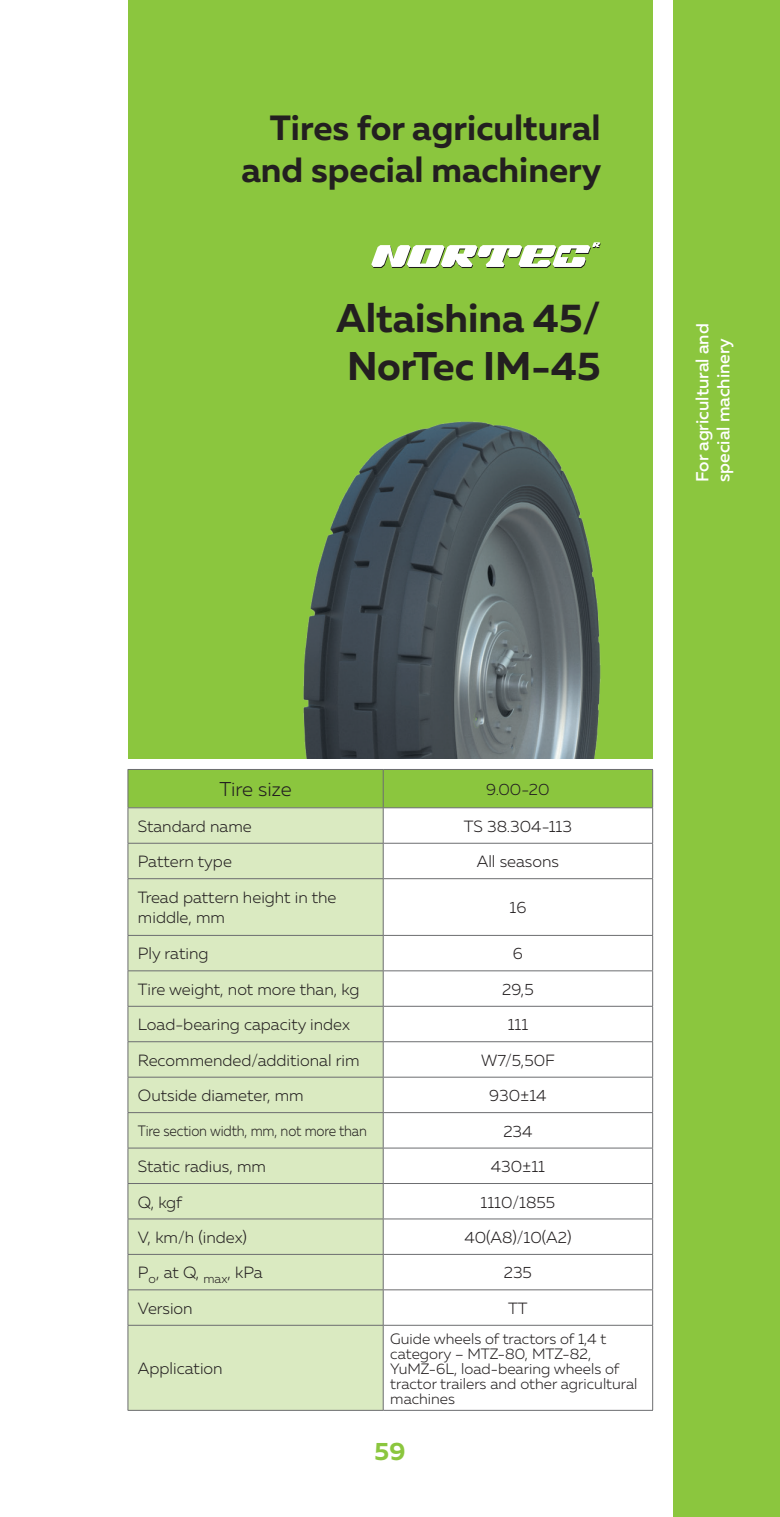
<style>
.page{position:relative;width:780px;height:1517px;background:#fff}
.page>*{position:absolute;margin:0;border:0;box-sizing:border-box;transform-origin:0 0}
.название{font:700 40px "Muller";color:#231f20}
.t1{font:700 35px/42px "Muller";color:#231f20;text-align:right}
.t2{font:700 25px "Muller";color:#8bc63e}
.таблица{font:300 20px "Muller";letter-spacing:-.005em;color:#231f20}
.t3{font:500 17.5px/21px "Muller";color:#fff}
.таблица-2{font:300 16.25px/20px "Muller";color:#231f20}
.таблица-3{font:300 15px/15px "Muller";color:#231f20}
.таблица-4{font:300 15px "Muller";color:#231f20;scale:.9 1}
</style>
<div class="page">
<div style="left:673px;top:0;width:107px;height:1517px;background:#8bc63e"></div>
<div style="left:128px;top:0;width:524px;height:758px;background:#8bc63e"></div>
<svg style="left:371px;top:242px;width:229px;height:26px"></svg>
<div style="left:128px;top:770px;width:524px;height:37px;background:#8bc63e"></div>
<div style="left:128px;top:808px;width:255px;height:601px;background:#daeac1"></div>
<hr style="left:128px;top:769px;width:255px;height:1px;background:#6c6d70">
<hr style="left:127px;top:770px;width:1px;height:37px;background:#6c6d70">
<hr style="left:383px;top:769px;width:270px;height:1px;background:#6c6d70">
<hr style="left:383px;top:770px;width:1px;height:37px;background:#6c6d70">
<hr style="left:652px;top:770px;width:1px;height:37px;background:#6c6d70">
<hr style="left:128px;top:807px;width:255px;height:1px;background:#6c6d70">
<hr style="left:127px;top:808px;width:1px;height:35px;background:#6c6d70">
<hr style="left:383px;top:807px;width:270px;height:1px;background:#6c6d70">
<hr style="left:383px;top:808px;width:1px;height:35px;background:#6c6d70">
<hr style="left:652px;top:808px;width:1px;height:35px;background:#6c6d70">
<hr style="left:128px;top:843px;width:255px;height:1px;background:#6c6d70">
<hr style="left:127px;top:843px;width:1px;height:35px;background:#6c6d70">
<hr style="left:383px;top:843px;width:270px;height:1px;background:#6c6d70">
<hr style="left:383px;top:843px;width:1px;height:35px;background:#6c6d70">
<hr style="left:652px;top:843px;width:1px;height:35px;background:#6c6d70">
<hr style="left:128px;top:878px;width:255px;height:1px;background:#6c6d70">
<hr style="left:127px;top:879px;width:1px;height:56px;background:#6c6d70">
<hr style="left:383px;top:878px;width:270px;height:1px;background:#6c6d70">
<hr style="left:383px;top:879px;width:1px;height:56px;background:#6c6d70">
<hr style="left:652px;top:879px;width:1px;height:56px;background:#6c6d70">
<hr style="left:128px;top:935px;width:255px;height:1px;background:#6c6d70">
<hr style="left:127px;top:935px;width:1px;height:35px;background:#6c6d70">
<hr style="left:383px;top:935px;width:270px;height:1px;background:#6c6d70">
<hr style="left:383px;top:935px;width:1px;height:35px;background:#6c6d70">
<hr style="left:652px;top:935px;width:1px;height:35px;background:#6c6d70">
<hr style="left:128px;top:970px;width:255px;height:1px;background:#6c6d70">
<hr style="left:127px;top:971px;width:1px;height:35px;background:#6c6d70">
<hr style="left:383px;top:970px;width:270px;height:1px;background:#6c6d70">
<hr style="left:383px;top:971px;width:1px;height:35px;background:#6c6d70">
<hr style="left:652px;top:971px;width:1px;height:35px;background:#6c6d70">
<hr style="left:128px;top:1006px;width:255px;height:1px;background:#6c6d70">
<hr style="left:127px;top:1006px;width:1px;height:35px;background:#6c6d70">
<hr style="left:383px;top:1006px;width:270px;height:1px;background:#6c6d70">
<hr style="left:383px;top:1006px;width:1px;height:35px;background:#6c6d70">
<hr style="left:652px;top:1006px;width:1px;height:35px;background:#6c6d70">
<hr style="left:128px;top:1041px;width:255px;height:1px;background:#6c6d70">
<hr style="left:127px;top:1042px;width:1px;height:35px;background:#6c6d70">
<hr style="left:383px;top:1041px;width:270px;height:1px;background:#6c6d70">
<hr style="left:383px;top:1042px;width:1px;height:35px;background:#6c6d70">
<hr style="left:652px;top:1042px;width:1px;height:35px;background:#6c6d70">
<hr style="left:128px;top:1076px;width:255px;height:1px;background:#6c6d70">
<hr style="left:127px;top:1077px;width:1px;height:35px;background:#6c6d70">
<hr style="left:383px;top:1076px;width:270px;height:1px;background:#6c6d70">
<hr style="left:383px;top:1077px;width:1px;height:35px;background:#6c6d70">
<hr style="left:652px;top:1077px;width:1px;height:35px;background:#6c6d70">
<hr style="left:128px;top:1112px;width:255px;height:1px;background:#6c6d70">
<hr style="left:127px;top:1113px;width:1px;height:34px;background:#6c6d70">
<hr style="left:383px;top:1112px;width:270px;height:1px;background:#6c6d70">
<hr style="left:383px;top:1113px;width:1px;height:34px;background:#6c6d70">
<hr style="left:652px;top:1113px;width:1px;height:34px;background:#6c6d70">
<hr style="left:128px;top:1147px;width:255px;height:1px;background:#6c6d70">
<hr style="left:127px;top:1148px;width:1px;height:35px;background:#6c6d70">
<hr style="left:383px;top:1147px;width:270px;height:1px;background:#6c6d70">
<hr style="left:383px;top:1148px;width:1px;height:35px;background:#6c6d70">
<hr style="left:652px;top:1148px;width:1px;height:35px;background:#6c6d70">
<hr style="left:128px;top:1183px;width:255px;height:1px;background:#6c6d70">
<hr style="left:127px;top:1183px;width:1px;height:35px;background:#6c6d70">
<hr style="left:383px;top:1183px;width:270px;height:1px;background:#6c6d70">
<hr style="left:383px;top:1183px;width:1px;height:35px;background:#6c6d70">
<hr style="left:652px;top:1183px;width:1px;height:35px;background:#6c6d70">
<hr style="left:127px;top:1254px;width:1px;height:35px;background:#6c6d70">
<hr style="left:383px;top:1254px;width:1px;height:35px;background:#6c6d70">
<hr style="left:652px;top:1254px;width:1px;height:35px;background:#6c6d70">
<hr style="left:128px;top:1218px;width:255px;height:1px;background:#6c6d70">
<hr style="left:127px;top:1219px;width:1px;height:35px;background:#6c6d70">
<hr style="left:383px;top:1218px;width:270px;height:1px;background:#6c6d70">
<hr style="left:383px;top:1219px;width:1px;height:35px;background:#6c6d70">
<hr style="left:652px;top:1219px;width:1px;height:35px;background:#6c6d70">
<hr style="left:128px;top:1254px;width:255px;height:1px;background:#6c6d70">
<hr style="left:383px;top:1254px;width:270px;height:1px;background:#6c6d70">
<hr style="left:128px;top:1289px;width:255px;height:1px;background:#6c6d70">
<hr style="left:127px;top:1290px;width:1px;height:35px;background:#6c6d70">
<hr style="left:383px;top:1289px;width:270px;height:1px;background:#6c6d70">
<hr style="left:383px;top:1290px;width:1px;height:35px;background:#6c6d70">
<hr style="left:652px;top:1290px;width:1px;height:35px;background:#6c6d70">
<hr style="left:128px;top:1324px;width:255px;height:1px;background:#6c6d70">
<hr style="left:127px;top:1325px;width:1px;height:85px;background:#6c6d70">
<hr style="left:383px;top:1324px;width:270px;height:1px;background:#6c6d70">
<hr style="left:383px;top:1325px;width:1px;height:85px;background:#6c6d70">
<hr style="left:652px;top:1325px;width:1px;height:85px;background:#6c6d70">
<hr style="left:128px;top:1409px;width:255px;height:1px;background:#6c6d70">
<hr style="left:383px;top:1409px;width:270px;height:1px;background:#6c6d70">
<img style="left:303px;top:422px;width:297px;height:336px">
<h2 class="t1" style="left:241px;top:107px;width:361px">Tires for agricultural and special machinery</h2>
<p class="название" style="left:336px;top:293px;width:266px">Altaishina 45/</p>
<p class="название" style="left:347px;top:341px;width:255px">NorTec IM-45</p>
<p class="t3" style="left:691px;top:482px;width:160px;rotate:-90deg">For agricultural and special machinery</p>
<p class="таблица" style="left:219px;top:777px;width:74px">Tire size</p>
<p class="таблица-2" style="left:486px;top:779px;width:65px">9.00-20</p>
<p class="таблица-2" style="left:138px;top:816px;width:115px">Standard name</p>
<p class="таблица-2" style="left:464px;top:816px;width:109px">TS 38.304-113</p>
<p class="таблица-2" style="left:138px;top:851px;width:95px">Pattern type</p>
<p class="таблица-2" style="left:477px;top:851px;width:84px">All seasons</p>
<p class="таблица-2" style="left:138px;top:887px;width:200px">Tread pattern height in the middle, mm</p>
<p class="таблица-2" style="left:509px;top:897px;width:18px">16</p>
<p class="таблица-2" style="left:138px;top:943px;width:72px">Ply rating</p>
<p class="таблица-2" style="left:513px;top:943px;width:11px">6</p>
<p class="таблица-2" style="left:138px;top:979px;width:223px">Tire weight, not more than, kg</p>
<p class="таблица-2" style="left:502px;top:979px;width:33px">29,5</p>
<p class="таблица-2" style="left:138px;top:1014px;width:213px">Load-bearing capacity index</p>
<p class="таблица-2" style="left:507px;top:1014px;width:22px">111</p>
<p class="таблица-2" style="left:138px;top:1050px;width:223px">Recommended/additional rim</p>
<p class="таблица-2" style="left:481px;top:1050px;width:75px">W7/5,50F</p>
<p class="таблица-2" style="left:138px;top:1085px;width:167px">Outside diameter, mm</p>
<p class="таблица-2" style="left:489px;top:1085px;width:59px">930±14</p>
<p class="таблица-4" style="left:138px;top:1122px;width:256px">Tire section width, mm, not more than</p>
<p class="таблица-2" style="left:503px;top:1121px;width:31px">234</p>
<p class="таблица-2" style="left:138px;top:1156px;width:130px">Static radius, mm</p>
<p class="таблица-2" style="left:490px;top:1156px;width:56px">430±11</p>
<p class="таблица-2" style="left:138px;top:1191px;width:46px">Q, kgf</p>
<p class="таблица-2" style="left:480px;top:1191px;width:76px">1110/1855</p>
<p class="таблица-2" style="left:138px;top:1227px;width:111px">V, km/h (index)</p>
<p class="таблица-2" style="left:464px;top:1227px;width:109px">40(А8)/10(А2)</p>
<p class="таблица-2" style="left:138px;top:1262px;width:126px">P<sub>o</sub>, at Q, <sub>max</sub>, kPa</p>
<p class="таблица-2" style="left:504px;top:1262px;width:30px">235</p>
<p class="таблица-2" style="left:138px;top:1298px;width:56px">Version</p>
<p class="таблица-2" style="left:508px;top:1298px;width:21px">ТТ</p>
<p class="таблица-2" style="left:138px;top:1358px;width:86px">Application</p>
<p class="таблица-3" style="left:390px;top:1330px;width:217px">Guide wheels of tractors of 1,4 t category – MTZ-80, MTZ-82,</p>
<p class="таблица-3" style="left:390px;top:1360px;width:249px">YuMZ-6L, load-bearing wheels of tractor trailers and other agricultural machines</p>
<h3 class="t2" style="left:374px;top:1436px;width:32px">59</h3>
</div>
